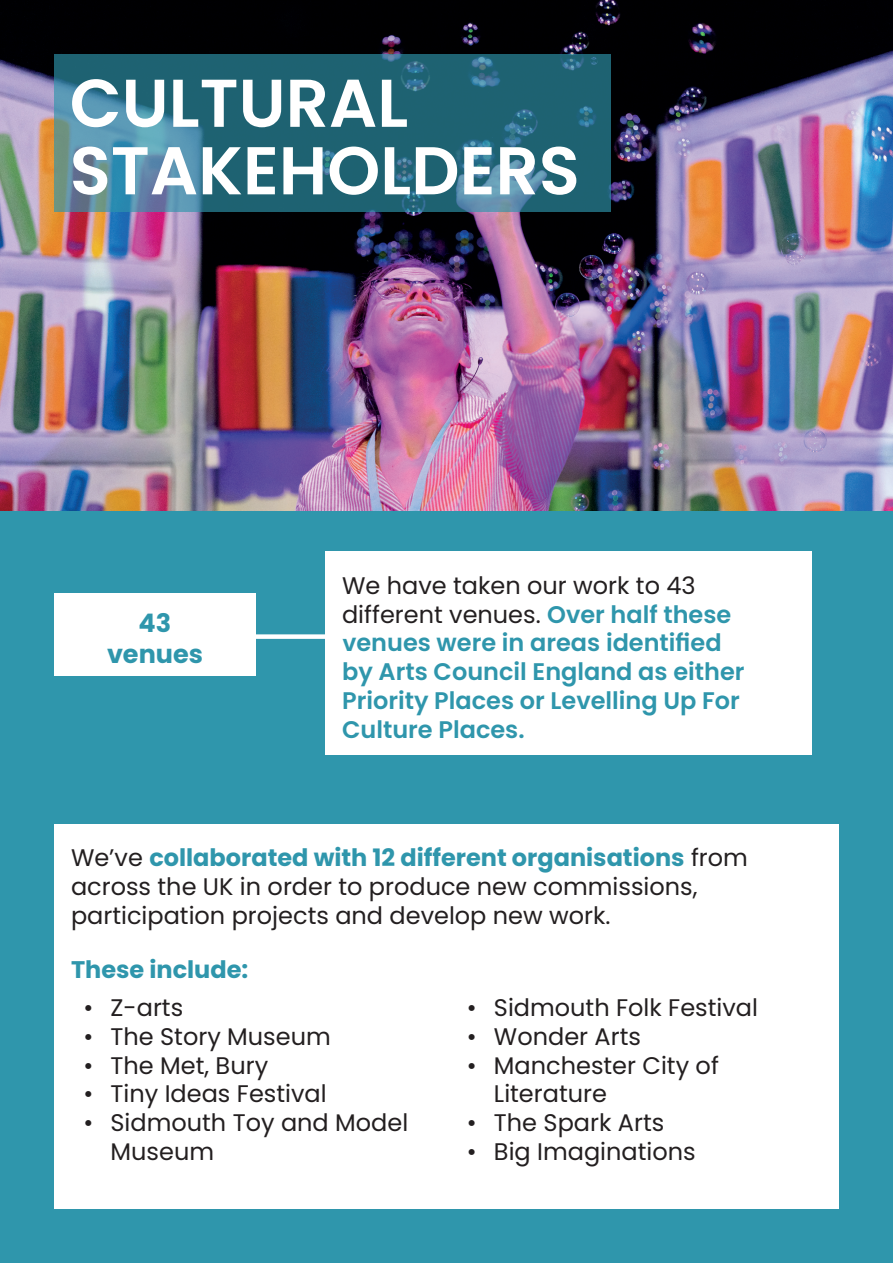
<style>
.page{position:relative;width:893px;height:1263px;background:#fff}
.page>*{position:absolute;margin:0;border:0;box-sizing:border-box;transform-origin:0 0}
.t1{font:600 67.5px/67.5px "Poppins";color:#fff}
.t2{font:700 25.5px/30.6px "Poppins";color:#2f96ac;text-align:center}
.t3{font:24px/28.8px "Poppins";color:#231f20}
.t4{font:600 24px/28.8px "Poppins";color:#2f96ac}
.t5{font:700 24px "Poppins";color:#2f96ac}
.s1{font-weight:400;color:#231f20}
.s2{font-weight:700;color:#2f96ac}
</style>
<div class="page">
<div style="left:0;top:510px;width:893px;height:753px;background:#2f96ac"></div>
<div style="left:54px;top:593px;width:202px;height:83px;background:#fff"></div>
<div style="left:325px;top:552px;width:486px;height:203px;background:#fff"></div>
<div style="left:210px;top:634px;width:141px;height:5px;background:#fff"></div>
<img style="left:0;top:0;width:893px;height:510px">
<svg style="left:54px;top:54px;width:556px;height:157px;background:#2c6d80"></svg>
<div style="left:54px;top:824px;width:785px;height:385px;background:#fff"></div>
<h1 class="t1" style="left:70px;top:70px;width:512px">CULTURAL<br>STAKEHOLDERS</h1>
<p class="t2" style="left:107px;top:608px;width:97px">43 venues</p>
<p class="t4" style="left:342px;top:571px;width:404px"><span class="s1">We have taken our work to 43 different venues.</span> Over half these venues were in areas identified by Arts Council England as either<br>Priority Places or Levelling Up For<br>Culture Places.</p>
<p class="t3" style="left:71px;top:843px;width:678px">We’ve <span class="s2">collaborated with 12 different organisations</span> from across the UK in order to produce new commissions, participation projects and develop new work.</p>
<p class="t5" style="left:71px;top:956px;width:179px">These include:</p>
<p class="t3" style="left:84px;top:993px;width:101px">• Z-arts</p>
<p class="t3" style="left:84px;top:1022px;width:249px">• The Story Museum</p>
<p class="t3" style="left:84px;top:1051px;width:186px">• The Met, Bury</p>
<p class="t3" style="left:84px;top:1080px;width:245px">• Tiny Ideas Festival</p>
<p class="t3" style="left:111px;top:1108px;width:299px;text-indent:-27px">• Sidmouth Toy and Model<br>Museum</p>
<p class="t3" style="left:467px;top:993px;width:293px">• Sidmouth Folk Festival</p>
<p class="t3" style="left:467px;top:1022px;width:175px">• Wonder Arts</p>
<p class="t3" style="left:494px;top:1051px;width:226px;text-indent:-27px">• Manchester City of<br>Literature</p>
<p class="t3" style="left:467px;top:1108px;width:199px">• The Spark Arts</p>
<p class="t3" style="left:467px;top:1137px;width:230px">• Big Imaginations</p>
</div>
